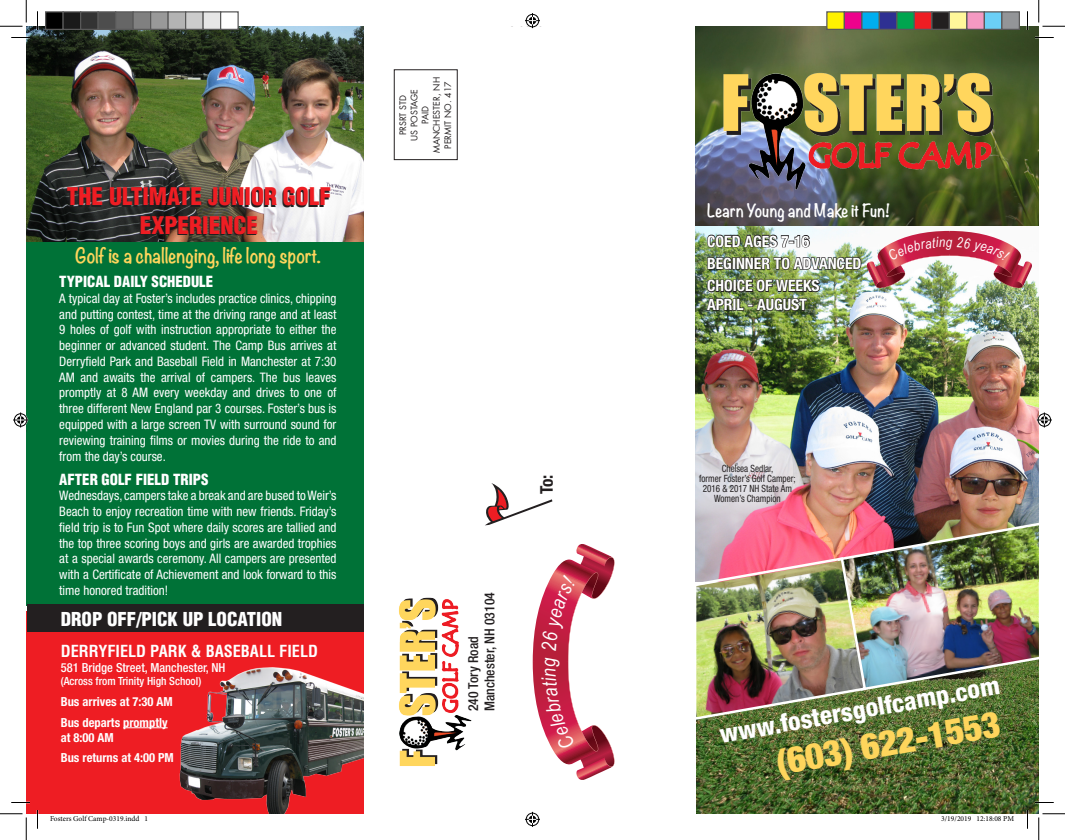
<style>
.page{position:relative;width:1065px;height:840px;background:#fff}
.page>*{position:absolute;margin:0;border:0;box-sizing:border-box;transform-origin:0 0}
.t1{font:900 condensed 35.88px "Helvetica Neue LT Std";color:#fed55c}
.t2{font:800 condensed 25px "Helvetica Neue LT Std";color:#fff}
.t3{font:900 condensed 23.75px/28.5px "Helvetica LT Std";color:#ee1d23;text-align:center}
.t4{font:italic 20px "Arial Narrow";color:#fff}
.t5{font:700 18.75px "Noteworthy";color:#fed55c;scale:.9 1}
.t6{font:900 condensed 18.75px "Helvetica LT Std";color:#fff}
.t7{font:700 condensed 17.5px "Helvetica Neue LT Std";color:#231f20}
.t8{font:700 condensed 16.25px "Helvetica LT Std";color:#fff}
.t9{font:700 16.25px "Noteworthy";color:#fff;scale:.9 1}
.t10{font:700 condensed 15.62px/18.8px "Helvetica Neue LT Std";color:#fff}
.t11{font:900 condensed 15px "Helvetica LT Std";color:#fff}
.t12{font:italic 14px "Arial Narrow";color:#fff}
.t13{font:500 condensed 13.75px "Helvetica Neue LT Std";color:#231f20}
.t14{font:condensed 13.12px/15.9px "Helvetica Neue LT Std";color:#fff;text-align:justify}
.t15{font:700 condensed 12.5px/15px "Helvetica Neue LT Std";color:#fff}
.t16{font:500 condensed 12.5px "Helvetica Neue LT Std";color:#fff}
.t17{font:500 condensed 11.25px "Helvetica Neue LT Std";color:#fff}
.t18{font:condensed 10px/10px "Helvetica Neue LT Std";color:#231f20;text-align:center;scale:.91 1}
.t19{font:8.75px/11.2px "Futura";color:#231f20;text-align:center}
.t20{font:7.5px "Minion Pro";color:#000}
</style>
<div class="page">
<img style="left:696px;top:226px;width:343px;height:330px">
<img style="left:696px;top:26px;width:343px;height:200px">
<img style="left:697px;top:692px;width:342px;height:122px">
<div style="left:26px;top:611px;width:338px;height:203px;background:#ee1d23"></div>
<div style="left:27px;top:26px;width:337px;height:579px;background:#007237"></div>
<div style="left:394px;top:69px;width:64px;height:91px;border:1px solid #231f20"></div>
<svg style="left:485px;top:483px;width:67px;height:42px"></svg>
<img style="left:836px;top:515px;width:203px;height:177px">
<img style="left:695px;top:556px;width:173px;height:166px">
<img style="left:26px;top:26px;width:338px;height:216px">
<div style="left:27px;top:605px;width:337px;height:27px;background:#231f20"></div>
<img style="left:399px;top:597px;width:73px;height:169px">
<img style="left:179px;top:667px;width:185px;height:147px">
<hr style="left:123px;top:727px;width:45px;height:1px;background:#fff">
<img style="left:715px;top:60px;width:298px;height:130px">
<svg style="left:11px;top:37px;width:19px;height:1px"></svg>
<svg style="left:1035px;top:37px;width:19px;height:1px"></svg>
<svg style="left:11px;top:802px;width:19px;height:1px"></svg>
<svg style="left:1035px;top:802px;width:19px;height:1px"></svg>
<svg style="left:37px;top:11px;width:1px;height:19px"></svg>
<svg style="left:37px;top:810px;width:1px;height:19px"></svg>
<svg style="left:1027px;top:11px;width:1px;height:19px"></svg>
<svg style="left:1027px;top:810px;width:1px;height:19px"></svg>
<svg style="left:0;top:0;width:27px;height:27px"></svg>
<svg style="left:0;top:814px;width:27px;height:26px"></svg>
<svg style="left:1039px;top:0;width:26px;height:27px"></svg>
<svg style="left:1039px;top:814px;width:26px;height:26px"></svg>
<svg style="left:525px;top:13px;width:15px;height:15px"></svg>
<svg style="left:525px;top:812px;width:15px;height:15px"></svg>
<svg style="left:13px;top:412px;width:15px;height:16px"></svg>
<svg style="left:1037px;top:412px;width:15px;height:16px"></svg>
<div style="left:46px;top:12px;width:17px;height:17px;background:#000"></div>
<div style="left:45px;top:11px;width:19px;height:19px;border:1px solid #595959"></div>
<div style="left:63px;top:12px;width:18px;height:17px;background:#1a1a1a"></div>
<div style="left:62px;top:11px;width:19px;height:19px;border:1px solid #595959"></div>
<div style="left:81px;top:12px;width:17px;height:17px;background:#333"></div>
<div style="left:80px;top:11px;width:19px;height:19px;border:1px solid #595959"></div>
<div style="left:98px;top:12px;width:18px;height:17px;background:#4d4d4d"></div>
<div style="left:98px;top:11px;width:18px;height:19px;border:1px solid #595959"></div>
<div style="left:116px;top:12px;width:17px;height:17px;background:#666"></div>
<div style="left:115px;top:11px;width:19px;height:19px;border:1px solid #595959"></div>
<div style="left:133px;top:12px;width:18px;height:17px;background:#808080"></div>
<div style="left:132px;top:11px;width:19px;height:19px;border:1px solid #595959"></div>
<div style="left:151px;top:12px;width:17px;height:17px;background:#999"></div>
<div style="left:150px;top:11px;width:19px;height:19px;border:1px solid #595959"></div>
<div style="left:168px;top:12px;width:18px;height:17px;background:#b3b3b3"></div>
<div style="left:168px;top:11px;width:18px;height:19px;border:1px solid #595959"></div>
<div style="left:186px;top:12px;width:17px;height:17px;background:#ccc"></div>
<div style="left:185px;top:11px;width:19px;height:19px;border:1px solid #595959"></div>
<div style="left:203px;top:12px;width:18px;height:17px;background:#e6e6e6"></div>
<div style="left:202px;top:11px;width:19px;height:19px;border:1px solid #595959"></div>
<div style="left:221px;top:12px;width:17px;height:17px;background:#fff"></div>
<div style="left:220px;top:11px;width:19px;height:19px;border:1px solid #595959"></div>
<div style="left:827px;top:12px;width:17px;height:17px;background:#fff101"></div>
<div style="left:826px;top:11px;width:19px;height:19px;border:1px solid #595959"></div>
<div style="left:844px;top:12px;width:18px;height:17px;background:#ed028c"></div>
<div style="left:844px;top:11px;width:18px;height:19px;border:1px solid #595959"></div>
<div style="left:862px;top:12px;width:17px;height:17px;background:#00aeef"></div>
<div style="left:861px;top:11px;width:19px;height:19px;border:1px solid #595959"></div>
<div style="left:879px;top:12px;width:18px;height:17px;background:#2e3092"></div>
<div style="left:879px;top:11px;width:19px;height:19px;border:1px solid #595959"></div>
<div style="left:897px;top:12px;width:17px;height:17px;background:#00a54f"></div>
<div style="left:896px;top:11px;width:19px;height:19px;border:1px solid #595959"></div>
<div style="left:914px;top:12px;width:18px;height:17px;background:#ee1d23"></div>
<div style="left:914px;top:11px;width:18px;height:19px;border:1px solid #595959"></div>
<div style="left:932px;top:12px;width:17px;height:17px;background:#231f20"></div>
<div style="left:931px;top:11px;width:19px;height:19px;border:1px solid #595959"></div>
<div style="left:949px;top:12px;width:18px;height:17px;background:#fff79a"></div>
<div style="left:949px;top:11px;width:19px;height:19px;border:1px solid #595959"></div>
<div style="left:967px;top:12px;width:17px;height:17px;background:#f499c2"></div>
<div style="left:966px;top:11px;width:19px;height:19px;border:1px solid #595959"></div>
<div style="left:984px;top:12px;width:18px;height:17px;background:#6bcff6"></div>
<div style="left:984px;top:11px;width:18px;height:19px;border:1px solid #595959"></div>
<div style="left:1002px;top:12px;width:17px;height:17px;background:#939598"></div>
<div style="left:1001px;top:11px;width:19px;height:19px;border:1px solid #595959"></div>
<img style="left:941px;top:780px;width:73px;height:34px">
<svg style="left:533px;top:544px;width:82px;height:236px"></svg>
<img style="left:706px;top:226px;width:327px;height:86px">
<p class="t3" style="left:67px;top:182px;width:266px">THE ULTIMATE JUNIOR GOLF<br>EXPERIENCE</p>
<p class="t5" style="left:75px;top:239px;width:274px">Golf is a challenging, life long sport.</p>
<p class="t11" style="left:59px;top:272px;width:155px">TYPICAL DAILY SCHEDULE</p>
<p class="t14" style="left:59px;top:290px;width:279px">A typical day at Foster’s includes practice clinics, chipping and putting contest, time at the driving range and at least 9 holes of golf with instruction appropriate to either the beginner or advanced student. The Camp Bus arrives at Derryfield Park and Baseball Field in Manchester at 7:30<br>AM and awaits the arrival of campers. The bus leaves promptly at 8 AM every weekday and drives to one of three different New England par 3 courses. Foster’s bus is equipped with a large screen TV with surround sound for reviewing training films or movies during the ride to and from the day’s course.</p>
<p class="t11" style="left:59px;top:470px;width:151px">AFTER GOLF FIELD TRIPS</p>
<p class="t14" style="left:59px;top:488px;width:279px">Wednesdays, campers take a break and are bused to Weir’s Beach to enjoy recreation time with new friends. Friday’s field trip is to Fun Spot where daily scores are tallied and the top three scoring boys and girls are awarded trophies at a special awards ceremony. All campers are presented with a Certificate of Achievement and look forward to this time honored tradition!</p>
<p class="t6" style="left:61px;top:607px;width:223px">DROP OFF/PICK UP LOCATION</p>
<p class="t8" style="left:61px;top:641px;width:259px">DERRYFIELD PARK &amp; BASEBALL FIELD</p>
<p class="t16" style="left:61px;top:660px;width:166px">581 Bridge Street, Manchester, NH</p>
<p class="t17" style="left:61px;top:675px;width:142px">(Across from Trinity High School)</p>
<p class="t15" style="left:61px;top:694px;width:113px">Bus arrives at 7:30 AM</p>
<p class="t15" style="left:61px;top:714px;width:108px">Bus departs promptly at 8:00 AM</p>
<p class="t15" style="left:61px;top:750px;width:115px">Bus returns at 4:00 PM</p>
<p class="t19" style="left:397px;top:153px;width:78px;rotate:-90deg">PRSRT STD<br>US POSTAGE<br>PAID<br>MANCHESTER, NH<br>PERMIT NO. 417</p>
<p class="t13" style="left:481px;top:711px;width:120px;rotate:-90deg">Manchester, NH 03104</p>
<p class="t13" style="left:465px;top:711px;width:76px;rotate:-90deg">240 Tory Road</p>
<p class="t7" style="left:536px;top:494px;width:21px;rotate:-90deg">To:</p>
<p class="t4" style="left:535px;top:667px;width:11px;rotate:-90deg">g</p>
<p class="t9" style="left:707px;top:196px;width:205px">Learn Young and Make it Fun!</p>
<p class="t10" style="left:707px;top:232px;width:104px">COED AGES 7-16</p>
<p class="t10" style="left:707px;top:254px;width:156px">BEGINNER TO ADVANCED</p>
<p class="t10" style="left:707px;top:276px;width:114px">CHOICE OF WEEKS<br>APRIL - AUGUST</p>
<p class="t12" style="left:946px;top:232px;width:8px">g</p>
<p class="t18" style="left:722px;top:463px;width:58px">Chelsea Sedlar,</p>
<p class="t18" style="left:699px;top:473px;width:108px">former Foster’s Golf Camper;<br>2016 &amp; 2017 NH State Am<br>Women’s Champion</p>
<p class="t2" style="left:717px;top:719px;width:285px;rotate:-10deg">www.fostersgolfcamp.com</p>
<p class="t1" style="left:773px;top:741px;width:228px;rotate:-10deg">(603) 622-1553</p>
<p class="t20" style="left:50px;top:814px;width:100px">Fosters Golf Camp-0319.indd 1</p>
<p class="t20" style="left:941px;top:814px;width:74px">3/19/2019 12:18:08 PM</p>
</div>
